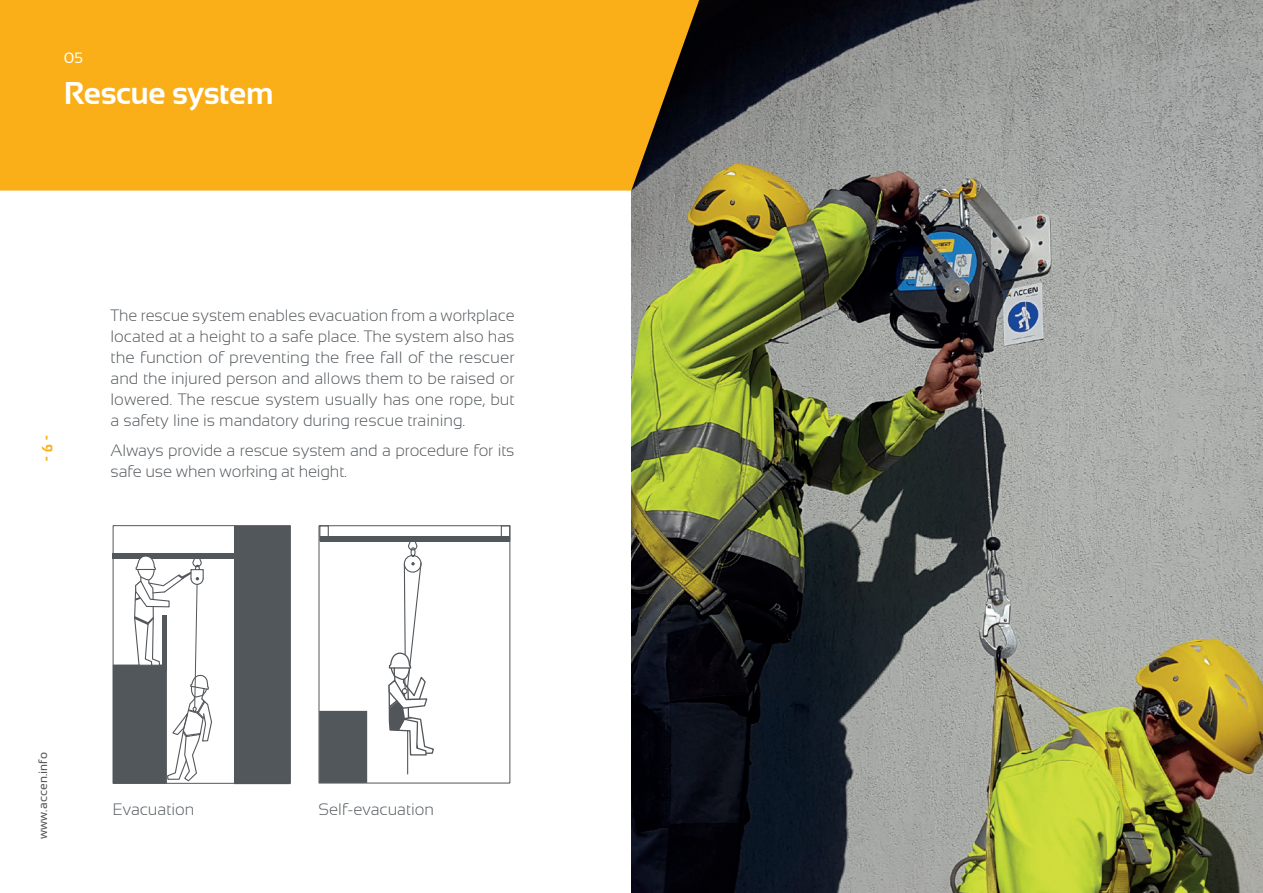
<style>
.page{position:relative;width:1263px;height:893px;background:#fff}
.page>*{position:absolute;margin:0;border:0;box-sizing:border-box;transform-origin:0 0}
.t1{font:700 31.5px "Sansation";letter-spacing:-.01em;color:#fff}
.t2{font:300 16.5px/21px "Sansation";color:#52575b;text-align:justify}
.t3{font:15px "Accen";color:#faaf18}
.t4{font:15px "Sansation";color:#fff}
.t5{font:12px "Sansation";letter-spacing:.01em;color:#55565a}
</style>
<div class="page">
<img style="left:631px;top:0;width:632px;height:893px">
<div style="left:0;top:0;width:699px;height:191px;background:#faaf18"></div>
<svg style="left:321px;top:775px;width:46px;height:6px"></svg>
<svg style="left:321px;top:525px;width:190px;height:250px"></svg>
<div style="left:404px;top:555px;width:18px;height:18px;border:1px solid #52575b;border-radius:50%"></div>
<svg style="left:411px;top:562px;width:4px;height:3px"></svg>
<svg style="left:388px;top:652px;width:47px;height:104px"></svg>
<div style="left:234px;top:527px;width:55px;height:255px;background:#52575b"></div>
<div style="left:113px;top:553px;width:172px;height:5px;background:#52575b"></div>
<div style="left:319px;top:525px;width:191px;height:258px;border:1px solid #53565b"></div>
<svg style="left:113px;top:525px;width:100px;height:259px"></svg>
<p class="t4" style="left:64px;top:50px;width:21px">05</p>
<h1 class="t1" style="left:64px;top:75px;width:211px">Rescue system</h1>
<p class="t3" style="left:56px;top:435px;width:28px;rotate:90deg">- 9 -</p>
<p class="t2" style="left:111px;top:305px;width:406px">The rescue system enables evacuation from a workplace located at a height to a safe place. The system also has the function of preventing the free fall of the rescuer and the injured person and allows them to be raised or lowered. The rescue system usually has one rope, but a safety line is mandatory during rescue training.</p>
<p class="t2" style="left:111px;top:439px;width:406px">Always provide a rescue system and a procedure for its safe use when working at height.</p>
<p class="t5" style="left:36px;top:839px;width:88px;rotate:-90deg">www.accen.info</p>
<p class="t2" style="left:113px;top:798px;width:83px">Evacuation</p>
<p class="t2" style="left:319px;top:798px;width:117px">Self-evacuation</p>
</div>
